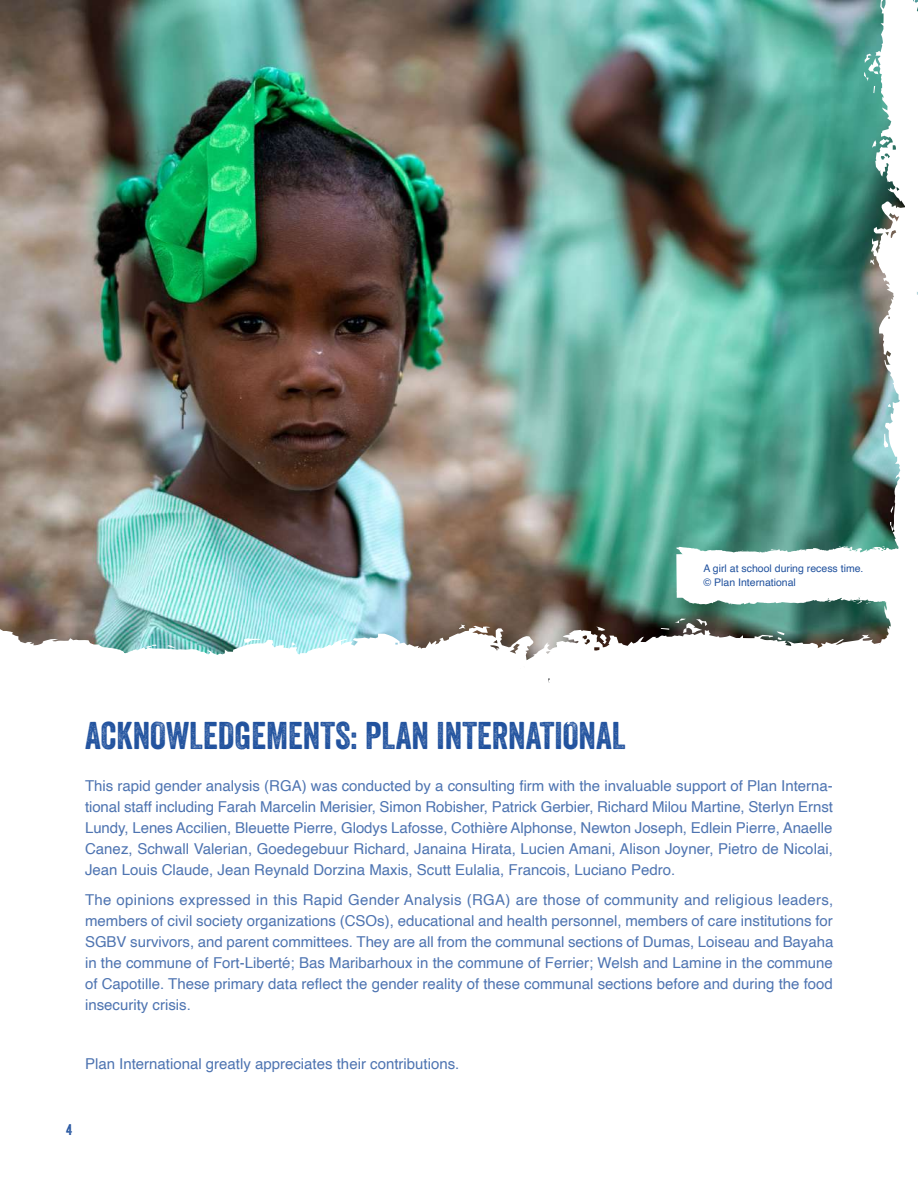
<style>
.page{position:relative;width:918px;height:1188px;background:#fff}
.page>*{position:absolute;margin:0;border:0;box-sizing:border-box;transform-origin:0 0}
.t1{font:37.5px "Veneer";color:#21529e}
.t2{font:15px/21px "Helvetica";color:#4e74b1;text-align:justify}
.t3{font:15px "Veneer";color:#21529e}
.t4{font:10.5px/14.5px "Helvetica";color:#21529e}
</style>
<div class="page">
<img style="left:0;top:0;width:675px;height:620px">
<img style="left:0;top:620px;width:675px;height:62px">
<svg style="left:244px;top:638px;width:16px;height:5px"></svg>
<svg style="left:596px;top:627px;width:11px;height:17px"></svg>
<svg style="left:459px;top:625px;width:7px;height:4px"></svg>
<svg style="left:167px;top:645px;width:8px;height:3px"></svg>
<svg style="left:661px;top:628px;width:8px;height:2px"></svg>
<svg style="left:145px;top:645px;width:11px;height:3px"></svg>
<div style="left:622px;top:660px;width:296px;height:42px;background:#fff"></div>
<img style="left:675px;top:0;width:243px;height:648px">
<p class="t4" style="left:704px;top:561px;width:161px">A girl at school during recess time. © Plan International</p>
<h1 class="t1" style="left:85px;top:712px;width:542px">ACKNOWLEDGEMENTS: PLAN INTERNATIONAL</h1>
<p class="t2" style="left:85px;top:776px;width:749px">This rapid gender analysis (RGA) was conducted by a consulting firm with the invaluable support of Plan Interna&shy;tional staff including Farah Marcelin Merisier, Simon Robisher, Patrick Gerbier, Richard Milou Martine, Sterlyn Ernst Lundy, Lenes Accilien, Bleuette Pierre, Glodys Lafosse, Cothière Alphonse, Newton Joseph, Edlein Pierre, Anaelle Canez, Schwall Valerian, Goedegebuur Richard, Janaina Hirata, Lucien Amani, Alison Joyner, Pietro de Nicolai, Jean Louis Claude, Jean Reynald Dorzina Maxis, Scutt Eulalia, Francois, Luciano Pedro.</p>
<p class="t2" style="left:85px;top:889px;width:750px">The opinions expressed in this Rapid Gender Analysis (RGA) are those of community and religious leaders, members of civil society organizations (CSOs), educational and health personnel, members of care institutions for SGBV survivors, and parent committees. They are all from the communal sections of Dumas, Loiseau and Bayaha in the commune of Fort-Liberté; Bas Maribarhoux in the commune of Ferrier; Welsh and Lamine in the commune of Capotille. These primary data reflect the gender reality of these communal sections before and during the food insecurity crisis.</p>
<p class="t2" style="left:85px;top:1053px;width:376px">Plan International greatly appreciates their contributions.</p>
<p class="t3" style="left:66px;top:1120px;width:7px">4</p>
</div>
